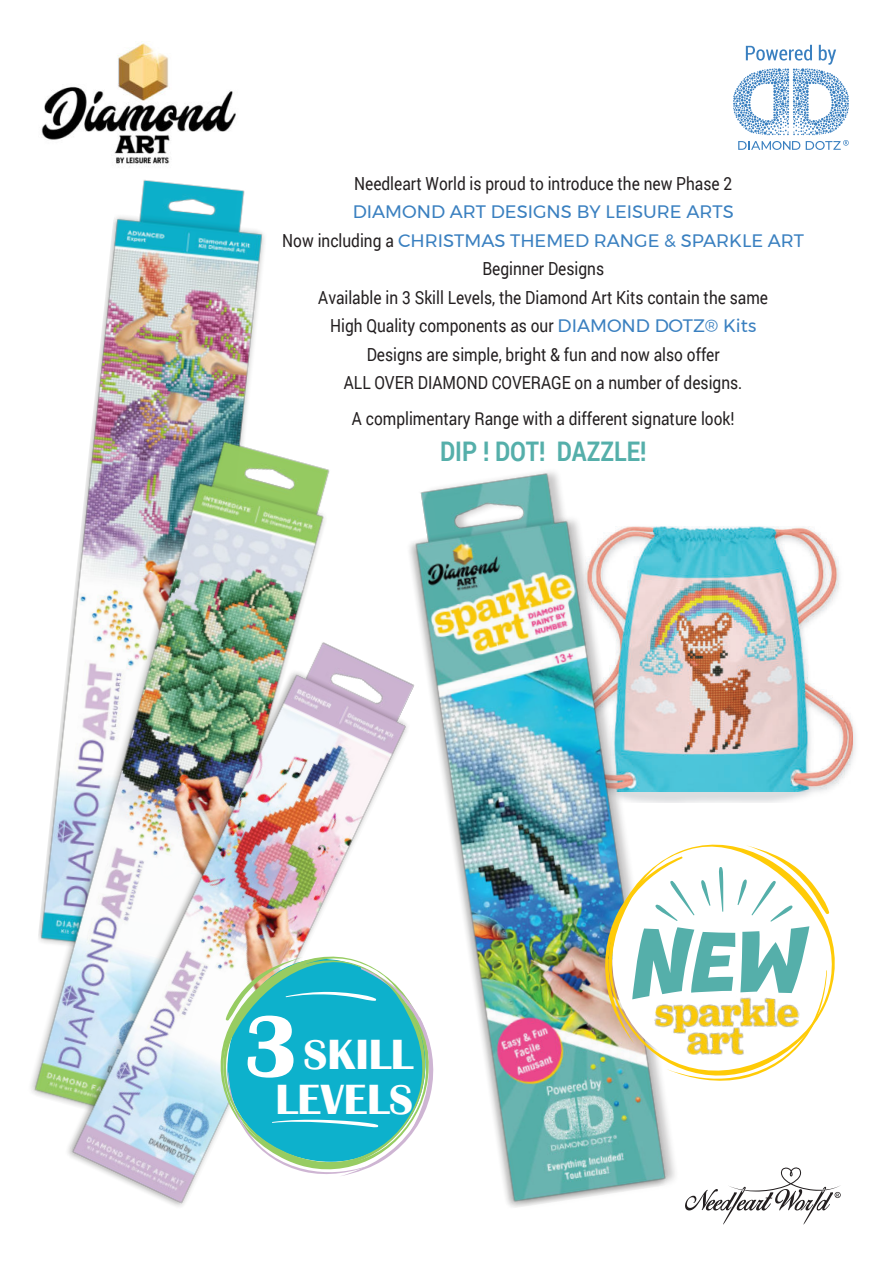
<style>
.page{position:relative;width:893px;height:1263px;background:#fff}
.page>*{position:absolute;margin:0;border:0;box-sizing:border-box;transform-origin:0 0}
.t1{font:700 90px "Britannic";color:#fff}
.t2{font:700 43.5px/45px "Britannic";color:#fff;text-align:right}
.t3{font:700 27px "Roboto";color:#55afaa;scale:.86 1}
.t4{font:18px/28.5px "Roboto";color:#231f20;text-align:center;scale:.86 1}
.t5{font:18px/28.5px "Montserrat";color:#3a80c0;text-align:center}
.s1{font-family:"Roboto";color:#231f20}
.s2{font-family:"Montserrat";color:#3a80c0}
</style>
<div class="page">
<img style="left:687px;top:791px;width:133px;height:11px">
<img style="left:687px;top:527px;width:166px;height:264px">
<svg style="left:687px;top:1167px;width:154px;height:57px"></svg>
<img style="left:409px;top:471px;width:278px;height:739px">
<svg style="left:605px;top:835px;width:230px;height:158px"></svg>
<svg style="left:602px;top:845px;width:228px;height:239px"></svg>
<img style="left:651px;top:983px;width:150px;height:85px">
<img style="left:94px;top:180px;width:170px;height:220px">
<img style="left:31px;top:400px;width:299px;height:699px">
<img style="left:51px;top:616px;width:395px;height:594px">
<svg style="left:214px;top:947px;width:218px;height:230px"></svg>
<svg style="left:225px;top:957px;width:211px;height:220px"></svg>
<svg style="left:217px;top:951px;width:211px;height:223px;fill:#0db1cc"></svg>
<img style="left:41px;top:41px;width:195px;height:126px">
<svg style="left:733px;top:45px;width:116px;height:105px"></svg>
<p class="t4" style="left:354px;top:170px;width:441px">Needleart World is proud to introduce the new Phase 2</p>
<p class="t5" style="left:282px;top:199px;width:523px">DIAMOND ART DESIGNS BY LEISURE ARTS<br><span class="s1">Now including a</span> CHRISTMAS THEMED RANGE &amp; SPARKLE ART</p>
<p class="t4" style="left:318px;top:256px;width:525px">Beginner Designs<br>Available in 3 Skill Levels, the Diamond Art Kits contain the same High Quality components as our <span class="s2">DIAMOND DOTZ® Kits </span>Designs are simple, bright &amp; fun and now also offer<br>ALL OVER DIAMOND COVERAGE on a number of designs.</p>
<p class="t4" style="left:352px;top:406px;width:446px">A complimentary Range with a different signature look!</p>
<h3 class="t3" style="left:440px;top:440px;width:241px">DIP ! DOT! DAZZLE!</h3>
<h1 class="t1" style="left:244px;top:993px;width:57px">3</h1>
<h2 class="t2" style="left:275px;top:1031px;width:139px">SKILL<br>LEVELS</h2>
</div>
